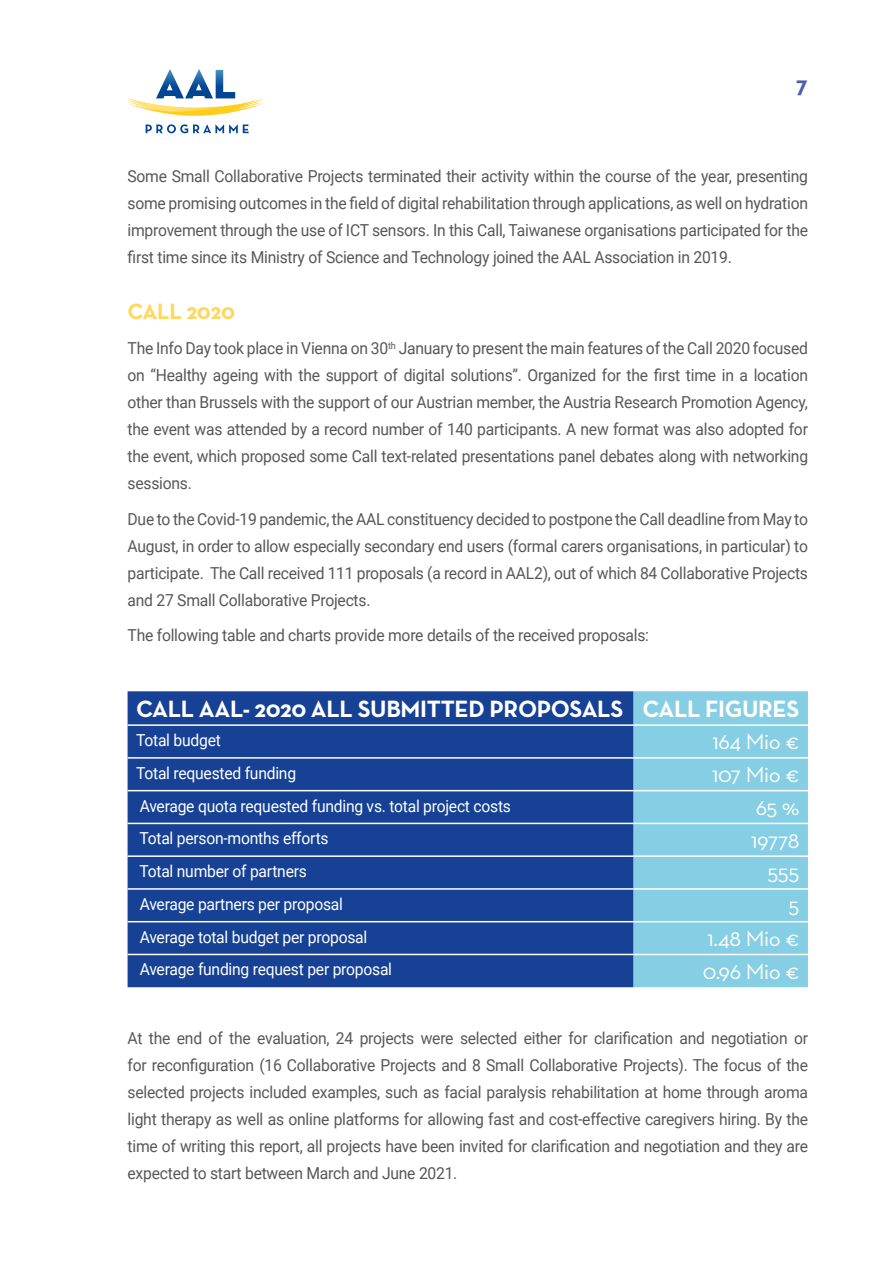
<style>
.page{position:relative;width:893px;height:1263px;background:#fff}
.page>*{position:absolute;margin:0;border:0;box-sizing:border-box;transform-origin:0 0}
.t1{font:700 24px "Neutra Text";letter-spacing:-.015em;color:#fff}
.t2{font:700 24px "Neutra Text";color:#495fa9}
.t3{font:22.5px "Neutra Text";letter-spacing:-.02em;color:#fff}
.t4{font:700 22.5px "Neutra Text";letter-spacing:-.015em;color:#ffd75c}
.t5{font:16.5px/27px "Roboto";letter-spacing:-.015em;color:#575756;text-align:justify;scale:.95 1}
.t6{font:16.5px "Roboto";letter-spacing:-.015em;color:#fff;scale:.95 1}
</style>
<div class="page">
<svg style="left:128px;top:69px;width:136px;height:47px"></svg>
<svg style="left:146px;top:124px;width:103px;height:9px"></svg>
<div style="left:128px;top:691px;width:506px;height:296px;background:#164194"></div>
<div style="left:634px;top:691px;width:174px;height:296px;background:#85cee4"></div>
<hr style="left:128px;top:724px;width:506px;height:2px;background:#fff">
<hr style="left:634px;top:724px;width:174px;height:2px;background:#fff">
<hr style="left:128px;top:757px;width:506px;height:2px;background:#fff">
<hr style="left:634px;top:757px;width:174px;height:2px;background:#fff">
<hr style="left:128px;top:790px;width:506px;height:1px;background:#fff">
<hr style="left:634px;top:790px;width:174px;height:1px;background:#fff">
<hr style="left:128px;top:823px;width:506px;height:1px;background:#fff">
<hr style="left:634px;top:823px;width:174px;height:1px;background:#fff">
<hr style="left:128px;top:855px;width:506px;height:2px;background:#fff">
<hr style="left:634px;top:855px;width:174px;height:2px;background:#fff">
<hr style="left:128px;top:888px;width:506px;height:2px;background:#fff">
<hr style="left:634px;top:888px;width:174px;height:2px;background:#fff">
<hr style="left:128px;top:921px;width:506px;height:1px;background:#fff">
<hr style="left:634px;top:921px;width:174px;height:1px;background:#fff">
<hr style="left:128px;top:954px;width:506px;height:1px;background:#fff">
<hr style="left:634px;top:954px;width:174px;height:1px;background:#fff">
<h1 class="t2" style="left:796px;top:70px;width:13px">7</h1>
<p class="t5" style="left:128px;top:162px;width:718px">Some Small Collaborative Projects terminated their activity within the course of the year, presenting some promising outcomes in the field of digital rehabilitation through applications, as well on hydration improvement through the use of ICT sensors. In this Call, Taiwanese organisations participated for the first time since its Ministry of Science and Technology joined the AAL Association in 2019.</p>
<h2 class="t4" style="left:128px;top:297px;width:109px">CALL 2020</h2>
<p class="t5" style="left:128px;top:334px;width:718px">The Info Day took place in Vienna on 30<sup>th</sup> January to present the main features of the Call 2020 focused on “Healthy ageing with the support of digital solutions”. Organized for the first time in a location other than Brussels with the support of our Austrian member, the Austria Research Promotion Agency, the event was attended by a record number of 140 participants. A new format was also adopted for the event, which proposed some Call text-related presentations panel debates along with networking sessions.</p>
<p class="t5" style="left:128px;top:505px;width:718px">Due to the Covid-19 pandemic, the AAL constituency decided to postpone the Call deadline from May to August, in order to allow especially secondary end users (formal carers organisations, in particular) to participate. The Call received 111 proposals (a record in AAL2), out of which 84 Collaborative Projects and 27 Small Collaborative Projects.</p>
<p class="t5" style="left:128px;top:621px;width:550px">The following table and charts provide more details of the received proposals:</p>
<h1 class="t1" style="left:136px;top:693px;width:665px">CALL AAL- 2020 ALL SUBMITTED PROPOSALS CALL FIGURES</h1>
<p class="t6" style="left:136px;top:729px;width:91px">Total budget</p>
<h2 class="t3" style="left:712px;top:728px;width:88px">164 Mio €</h2>
<p class="t6" style="left:136px;top:761px;width:170px">Total requested funding</p>
<h2 class="t3" style="left:712px;top:761px;width:89px">107 Mio €</h2>
<p class="t6" style="left:140px;top:794px;width:392px">Average quota requested funding vs. total project costs</p>
<h2 class="t3" style="left:756px;top:794px;width:45px">65 %</h2>
<p class="t6" style="left:139px;top:827px;width:201px">Total person-months efforts</p>
<h2 class="t3" style="left:751px;top:826px;width:50px">19778</h2>
<p class="t6" style="left:139px;top:860px;width:178px">Total number of partners</p>
<h2 class="t3" style="left:767px;top:859px;width:34px">555</h2>
<p class="t6" style="left:140px;top:892px;width:215px">Average partners per proposal</p>
<h2 class="t3" style="left:788px;top:892px;width:12px">5</h2>
<p class="t6" style="left:140px;top:925px;width:241px">Average total budget per proposal</p>
<h2 class="t3" style="left:707px;top:925px;width:93px">1.48 Mio €</h2>
<p class="t6" style="left:140px;top:958px;width:267px">Average funding request per proposal</p>
<h2 class="t3" style="left:703px;top:957px;width:98px">0.96 Mio €</h2>
<p class="t5" style="left:128px;top:1024px;width:718px">At the end of the evaluation, 24 projects were selected either for clarification and negotiation or for reconfiguration (16 Collaborative Projects and 8 Small Collaborative Projects). The focus of the selected projects included examples, such as facial paralysis rehabilitation at home through aroma light therapy as well as online platforms for allowing fast and cost-effective caregivers hiring. By the time of writing this report, all projects have been invited for clarification and negotiation and they are expected to start between March and June 2021.</p>
</div>
